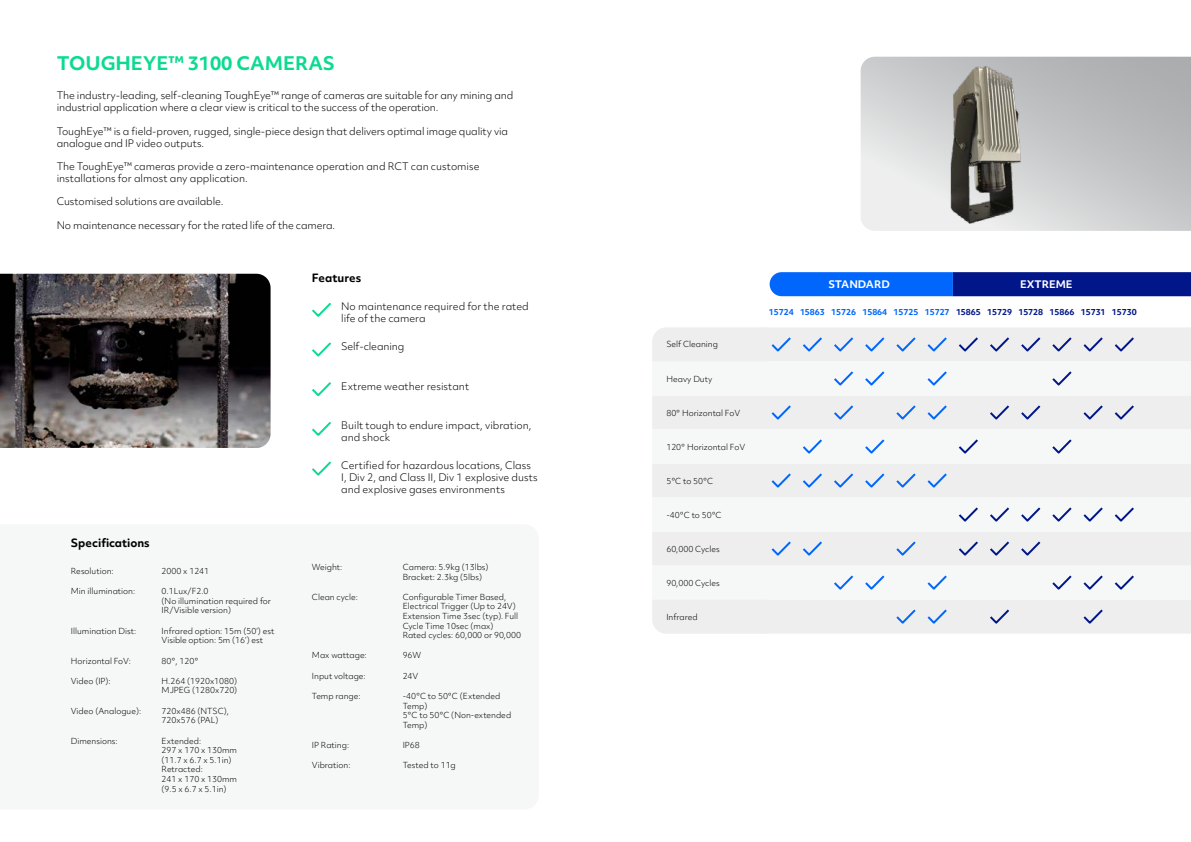
<style>
.page{position:relative;width:1191px;height:842px;background:#fff}
.page>*{position:absolute;margin:0;border:0;box-sizing:border-box;transform-origin:0 0}
.t1{font:700 18px "Objektiv Mk 2";color:#0bdb90}
.t2{font:700 11px "Objektiv Mk 2";color:#000}
.t3{font:300 10px/12px "Objektiv Mk 2";letter-spacing:-.01em;color:#000}
.t4{font:700 10px "Objektiv Mk 2";color:#fff}
.t5{font:300 8px/9.6px "Objektiv Mk 2";color:#000}
.t6{font:700 8px "Objektiv Mk 2";color:#0066fc}
.s1{color:#001689}
</style>
<div class="page">
<img style="left:0;top:274px;width:270px;height:174px">
<svg style="left:312px;top:302px;width:19px;height:15px"></svg>
<svg style="left:312px;top:342px;width:19px;height:15px"></svg>
<svg style="left:312px;top:382px;width:19px;height:15px"></svg>
<svg style="left:312px;top:421px;width:19px;height:15px"></svg>
<svg style="left:312px;top:461px;width:19px;height:15px"></svg>
<div style="left:767px;top:328px;width:424px;height:306px;background:#eee"></div>
<svg style="left:652px;top:361px;width:539px;height:239px;fill:#f6f7f7"></svg>
<svg style="left:769px;top:272px;width:422px;height:24px;background:#033bbb"></svg>
<div style="left:652px;top:327px;width:140px;height:34px;background:#eee"></div>
<svg style="left:801px;top:336px;width:22px;height:17px"></svg>
<svg style="left:832px;top:336px;width:22px;height:17px"></svg>
<svg style="left:863px;top:336px;width:23px;height:17px"></svg>
<svg style="left:895px;top:336px;width:22px;height:17px"></svg>
<svg style="left:926px;top:336px;width:22px;height:17px"></svg>
<svg style="left:957px;top:336px;width:22px;height:17px"></svg>
<svg style="left:988px;top:336px;width:22px;height:17px"></svg>
<svg style="left:1019px;top:336px;width:22px;height:17px"></svg>
<svg style="left:1051px;top:336px;width:22px;height:17px"></svg>
<svg style="left:1082px;top:336px;width:22px;height:17px"></svg>
<svg style="left:1113px;top:336px;width:22px;height:17px"></svg>
<svg style="left:832px;top:370px;width:22px;height:17px"></svg>
<svg style="left:863px;top:370px;width:23px;height:17px"></svg>
<svg style="left:926px;top:370px;width:22px;height:17px"></svg>
<svg style="left:1051px;top:370px;width:22px;height:17px"></svg>
<svg style="left:770px;top:404px;width:22px;height:17px"></svg>
<svg style="left:832px;top:404px;width:22px;height:17px"></svg>
<svg style="left:895px;top:404px;width:22px;height:17px"></svg>
<svg style="left:926px;top:404px;width:22px;height:17px"></svg>
<svg style="left:988px;top:404px;width:22px;height:17px"></svg>
<svg style="left:1019px;top:404px;width:22px;height:17px"></svg>
<svg style="left:1082px;top:404px;width:22px;height:17px"></svg>
<svg style="left:1113px;top:404px;width:22px;height:17px"></svg>
<svg style="left:801px;top:438px;width:22px;height:17px"></svg>
<svg style="left:863px;top:438px;width:23px;height:17px"></svg>
<svg style="left:957px;top:438px;width:22px;height:17px"></svg>
<svg style="left:1051px;top:438px;width:22px;height:17px"></svg>
<svg style="left:770px;top:472px;width:22px;height:17px"></svg>
<svg style="left:801px;top:472px;width:22px;height:17px"></svg>
<svg style="left:832px;top:472px;width:22px;height:17px"></svg>
<svg style="left:863px;top:472px;width:23px;height:17px"></svg>
<svg style="left:895px;top:472px;width:22px;height:17px"></svg>
<svg style="left:926px;top:472px;width:22px;height:17px"></svg>
<svg style="left:957px;top:506px;width:22px;height:17px"></svg>
<svg style="left:988px;top:506px;width:22px;height:17px"></svg>
<svg style="left:1019px;top:506px;width:22px;height:17px"></svg>
<svg style="left:1051px;top:506px;width:22px;height:17px"></svg>
<svg style="left:1082px;top:506px;width:22px;height:17px"></svg>
<svg style="left:1113px;top:506px;width:22px;height:17px"></svg>
<svg style="left:770px;top:540px;width:22px;height:17px"></svg>
<svg style="left:801px;top:540px;width:22px;height:17px"></svg>
<svg style="left:895px;top:540px;width:22px;height:17px"></svg>
<svg style="left:957px;top:540px;width:22px;height:17px"></svg>
<svg style="left:988px;top:540px;width:22px;height:17px"></svg>
<svg style="left:1019px;top:540px;width:22px;height:17px"></svg>
<svg style="left:832px;top:574px;width:22px;height:17px"></svg>
<svg style="left:863px;top:574px;width:23px;height:17px"></svg>
<svg style="left:926px;top:574px;width:22px;height:17px"></svg>
<svg style="left:1051px;top:574px;width:22px;height:17px"></svg>
<svg style="left:1082px;top:574px;width:22px;height:17px"></svg>
<svg style="left:1113px;top:574px;width:22px;height:17px"></svg>
<div style="left:652px;top:599px;width:115px;height:35px;background:#eee"></div>
<svg style="left:895px;top:608px;width:22px;height:17px"></svg>
<svg style="left:926px;top:608px;width:22px;height:17px"></svg>
<svg style="left:988px;top:608px;width:22px;height:17px"></svg>
<svg style="left:1082px;top:608px;width:22px;height:17px"></svg>
<svg style="left:860px;top:57px;width:331px;height:174px;background:#bfc0c1"></svg>
<img style="left:863px;top:57px;width:244px;height:171px">
<h1 class="t1" style="left:57px;top:51px;width:280px">TOUGHEYE™ 3100 CAMERAS</h1>
<p class="t3" style="left:57px;top:90px;width:458px">The industry-leading, self-cleaning ToughEye™ range of cameras are suitable for any mining and industrial application where a clear view is critical to the success of the operation.</p>
<p class="t3" style="left:57px;top:125px;width:453px">ToughEye™ is a field-proven, rugged, single-piece design that delivers optimal image quality via analogue and IP video outputs.</p>
<p class="t3" style="left:57px;top:160px;width:424px">The ToughEye™ cameras provide a zero-maintenance operation and RCT can customise installations for almost any application.</p>
<p class="t3" style="left:57px;top:196px;width:168px">Customised solutions are available.</p>
<p class="t3" style="left:57px;top:219px;width:280px">No maintenance necessary for the rated life of the camera.</p>
<h2 class="t2" style="left:71px;top:535px;width:80px">Specifications</h2>
<p class="t5" style="left:71px;top:566px;width:44px">Resolution:</p>
<p class="t5" style="left:162px;top:566px;width:49px">2000 x 1241</p>
<p class="t5" style="left:71px;top:586px;width:66px">Min illumination:</p>
<p class="t5" style="left:162px;top:586px;width:111px">0.1Lux/F2.0<br>(No illumination required for<br>IR/Visible version)</p>
<p class="t5" style="left:71px;top:626px;width:67px">Illumination Dist:</p>
<p class="t5" style="left:162px;top:626px;width:114px">Infrared option: 15m (50’) est<br>Visible option: 5m (16’) est</p>
<p class="t5" style="left:71px;top:656px;width:62px">Horizontal FoV:</p>
<p class="t5" style="left:162px;top:656px;width:38px">80°, 120°</p>
<p class="t5" style="left:71px;top:676px;width:41px">Video (IP):</p>
<p class="t5" style="left:162px;top:676px;width:77px">H.264 (1920x1080)<br>MJPEG (1280x720)</p>
<p class="t5" style="left:71px;top:706px;width:72px">Video (Analogue):</p>
<p class="t5" style="left:162px;top:706px;width:69px">720x486 (NTSC),<br>720x576 (PAL)</p>
<p class="t5" style="left:71px;top:736px;width:48px">Dimensions:</p>
<p class="t5" style="left:162px;top:736px;width:77px">Extended:<br>297 x 170 x 130mm (11.7 x 6.7 x 5.1in)<br>Retracted:<br>241 x 170 x 130mm (9.5 x 6.7 x 5.1in)</p>
<h2 class="t2" style="left:312px;top:270px;width:51px">Features</h2>
<p class="t3" style="left:341px;top:300px;width:189px">No maintenance required for the rated life of the camera</p>
<p class="t3" style="left:341px;top:340px;width:65px">Self-cleaning</p>
<p class="t3" style="left:341px;top:380px;width:129px">Extreme weather resistant</p>
<p class="t3" style="left:341px;top:419px;width:192px">Built tough to endure impact, vibration, and shock</p>
<p class="t3" style="left:341px;top:459px;width:198px">Certified for hazardous locations, Class<br>I, Div 2, and Class II, Div 1 explosive dusts and explosive gases environments</p>
<p class="t5" style="left:312px;top:562px;width:32px">Weight:</p>
<p class="t5" style="left:403px;top:562px;width:87px">Camera: 5.9kg (13lbs)<br>Bracket: 2.3kg (5lbs)</p>
<p class="t5" style="left:312px;top:592px;width:48px">Clean cycle:</p>
<p class="t5" style="left:403px;top:592px;width:120px">Configurable Timer Based,<br>Electrical Trigger (Up to 24V)<br>Extension Time 3sec (typ). Full<br>Cycle Time 10sec (max)<br>Rated cycles: 60,000 or 90,000</p>
<p class="t5" style="left:312px;top:651px;width:56px">Max wattage:</p>
<p class="t5" style="left:403px;top:651px;width:20px">96W</p>
<p class="t5" style="left:312px;top:671px;width:55px">Input voltage:</p>
<p class="t5" style="left:403px;top:671px;width:17px">24V</p>
<p class="t5" style="left:312px;top:691px;width:50px">Temp range:</p>
<p class="t5" style="left:403px;top:691px;width:110px">-40°C to 50°C (Extended<br>Temp)<br>5°C to 50°C (Non-extended<br>Temp)</p>
<p class="t5" style="left:312px;top:740px;width:39px">IP Rating:</p>
<p class="t5" style="left:403px;top:740px;width:19px">IP68</p>
<p class="t5" style="left:312px;top:760px;width:40px">Vibration:</p>
<p class="t5" style="left:403px;top:760px;width:55px">Tested to 11g</p>
<p class="t5" style="left:666px;top:340px;width:53px">Self Cleaning</p>
<p class="t5" style="left:666px;top:374px;width:48px">Heavy Duty</p>
<p class="t5" style="left:666px;top:408px;width:75px">80° Horizontal FoV</p>
<p class="t5" style="left:666px;top:442px;width:80px">120° Horizontal FoV</p>
<p class="t5" style="left:666px;top:476px;width:48px">5°C to 50°C</p>
<p class="t5" style="left:666px;top:510px;width:57px">-40°C to 50°C</p>
<p class="t5" style="left:666px;top:544px;width:55px">60,000 Cycles</p>
<p class="t5" style="left:666px;top:578px;width:55px">90,000 Cycles</p>
<p class="t5" style="left:666px;top:612px;width:33px">Infrared</p>
<p class="t4" style="left:828px;top:277px;width:63px">STANDARD</p>
<p class="t4" style="left:1020px;top:277px;width:54px">EXTREME</p>
<p class="t6" style="left:769px;top:306px;width:369px">15724 15863 15726 15864 15725 15727 <span class="s1">15865 15729 15728 15866 15731 15730</span></p>
</div>
